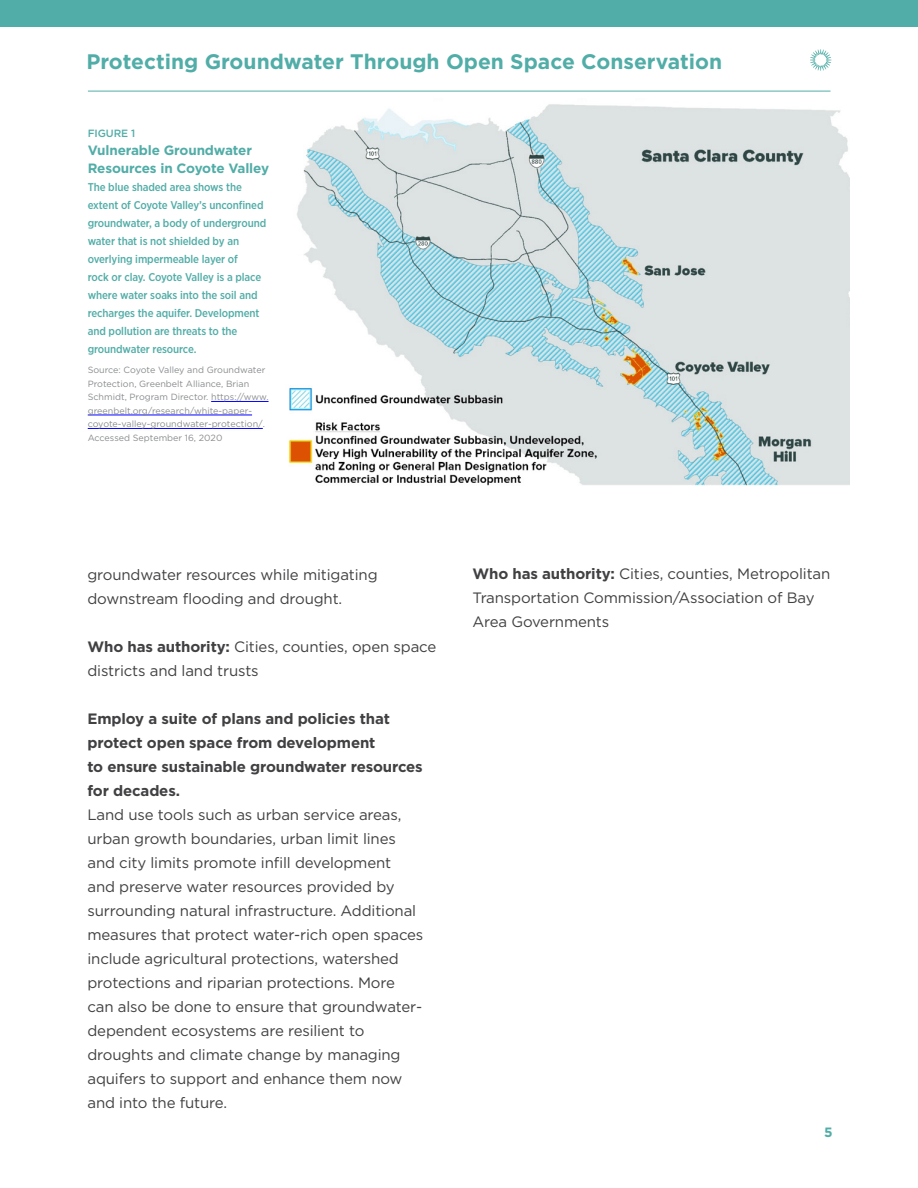
<style>
.page{position:relative;width:918px;height:1188px;background:#fff}
.page>*{position:absolute;margin:0;border:0;box-sizing:border-box;transform-origin:0 0}
.t1{font:700 21px "Gotham";color:#51ada7}
.t2{font:15px/24px "Gotham";letter-spacing:-.01em;color:#414042}
.t3{font:700 15px/24px "Gotham";letter-spacing:-.01em;color:#414042}
.t4{font:700 13.5px/18px "Gotham";letter-spacing:-.01em;color:#51ada7}
.t5{font:500 11.25px/18px "Gotham Narrow";letter-spacing:-.01em;color:#51ada7}
.t6{font:500 10.5px "Gotham";letter-spacing:-.01em;color:#51ada7}
.t7{font:9px/13.5px "Gotham";color:#8a8c8e}
.s1{font-weight:700}
</style>
<div class="page">
<div style="left:0;top:0;width:918px;height:27px;background:#51ada7"></div>
<svg style="left:810px;top:49px;width:21px;height:22px"></svg>
<hr style="left:88px;top:91px;width:743px;height:1px;background:#51ada7">
<img style="left:288px;top:104px;width:561px;height:382px">
<hr style="left:211px;top:401px;width:58px;height:1px;background:#00f">
<hr style="left:88px;top:415px;width:164px;height:1px;background:#00f">
<hr style="left:88px;top:428px;width:175px;height:1px;background:#00f">
<h1 class="t1" style="left:86px;top:50px;width:637px">Protecting Groundwater Through Open Space Conservation</h1>
<p class="t6" style="left:88px;top:127px;width:49px">FIGURE 1</p>
<p class="t4" style="left:88px;top:141px;width:183px">Vulnerable Groundwater<br>Resources in Coyote Valley</p>
<p class="t5" style="left:88px;top:178px;width:180px">The blue shaded area shows the extent of Coyote Valley’s unconfined groundwater, a body of underground water that is not shielded by an overlying impermeable layer of<br>rock or clay. Coyote Valley is a place where water soaks into the soil and recharges the aquifer. Development and pollution are threats to the groundwater resource.</p>
<p class="t7" style="left:88px;top:363px;width:182px">Source: Coyote Valley and Groundwater Protection, Greenbelt Alliance, Brian Schmidt, Program Director. https://www. greenbelt.org/research/white-paper&shy;coyote-valley-groundwater-protection/.<br>Accessed September 16, 2020</p>
<p class="t2" style="left:87px;top:562px;width:292px">groundwater resources while mitigating downstream flooding and drought.</p>
<p class="t2" style="left:87px;top:634px;width:350px"><span class="s1">Who has authority:</span> Cities, counties, open space districts and land trusts</p>
<p class="t3" style="left:87px;top:706px;width:337px">Employ a suite of plans and policies that protect open space from development<br>to ensure sustainable groundwater resources for decades.</p>
<p class="t2" style="left:87px;top:802px;width:337px">Land use tools such as urban service areas, urban growth boundaries, urban limit lines and city limits promote infill development<br>and preserve water resources provided by surrounding natural infrastructure. Additional measures that protect water-rich open spaces include agricultural protections, watershed protections and riparian protections. More can also be done to ensure that groundwater&shy;dependent ecosystems are resilient to droughts and climate change by managing aquifers to support and enhance them now and into the future.</p>
<p class="t2" style="left:472px;top:562px;width:359px"><span class="s1">Who has authority:</span> Cities, counties, Metropolitan<br>Transportation Commission/Association of Bay<br>Area Governments</p>
<p class="t4" style="left:824px;top:1122px;width:10px">5</p>
</div>
